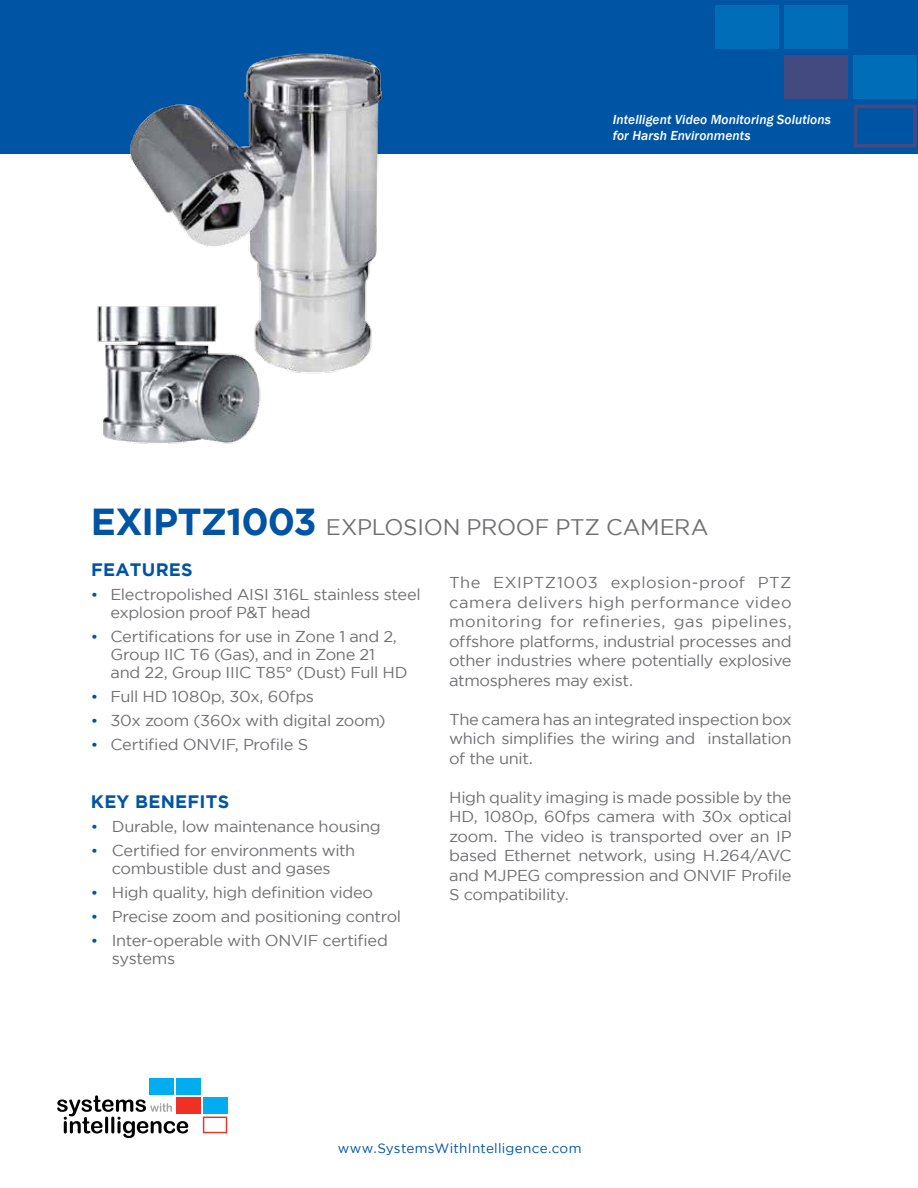
<style>
.page{position:relative;width:918px;height:1188px;background:#fff}
.page>*{position:absolute;margin:0;border:0;box-sizing:border-box;transform-origin:0 0}
.t1{font:22.5px "Gotham";letter-spacing:-.01em;color:#6f7073}
.t2{font:700 18px "Gotham";letter-spacing:.015em;color:#0054a4}
.t3{font:15.75px/19.5px "Gotham";letter-spacing:-.02em;color:#6f7073;text-align:justify;scale:1.04 1}
.t4{font:italic 500 13.5px/16.4px "Franklin Gothic";letter-spacing:.005em;color:#fff}
.t5{font:13.5px "Gotham";letter-spacing:.02em;color:#0054a4}
.s1{font-weight:700;font-size:37.5px;color:#0054a4}
.s2{font-size:15px;color:#0054a4}
</style>
<div class="page">
<svg style="left:57px;top:1095px;width:131px;height:43px"></svg>
<div style="left:149px;top:1078px;width:25px;height:17px;background:#00aeef"></div>
<div style="left:176px;top:1078px;width:24px;height:17px;background:#00aeef"></div>
<div style="left:176px;top:1097px;width:24px;height:17px;background:#ee3124"></div>
<div style="left:203px;top:1097px;width:24px;height:17px;background:#00aeef"></div>
<svg style="left:203px;top:1117px;width:24px;height:16px"></svg>
<div style="left:0;top:0;width:918px;height:153px;background:#0054a4"></div>
<div style="left:715px;top:6px;width:63px;height:43px;background:#006db8"></div>
<div style="left:784px;top:6px;width:63px;height:43px;background:#006db8"></div>
<div style="left:784px;top:55px;width:63px;height:43px;background:#424a80"></div>
<div style="left:854px;top:55px;width:63px;height:43px;background:#006db8"></div>
<svg style="left:854px;top:105px;width:63px;height:43px"></svg>
<img style="left:123px;top:53px;width:277px;height:321px">
<img style="left:97px;top:306px;width:173px;height:138px">
<p class="t4" style="left:613px;top:111px;width:220px">Intelligent Video Monitoring Solutions for Harsh Environments</p>
<h1 class="t1" style="left:91px;top:515px;width:619px"><span class="s1">EXIPTZ1003</span> EXPLOSION PROOF PTZ CAMERA</h1>
<p class="t2" style="left:91px;top:559px;width:103px">FEATURES</p>
<p class="t3" style="left:110px;top:585px;width:300px;line-height:18px;text-indent:-19px"><span class="s2">•</span> Electropolished AISI 316L stainless steel explosion proof P&amp;T head</p>
<p class="t3" style="left:110px;top:627px;width:287px;line-height:18px;text-align:left;text-indent:-19px"><span class="s2">•</span> Certifications for use in Zone 1 and 2,<br>Group IIC T6 (Gas), and in Zone 21 and 22, Group IIIC T85° (Dust) Full HD</p>
<p class="t3" style="left:91px;top:687px;width:216px"><span class="s2">•</span> Full HD 1080p, 30x, 60fps</p>
<p class="t3" style="left:91px;top:711px;width:285px"><span class="s2">•</span> 30x zoom (360x with digital zoom)</p>
<p class="t3" style="left:91px;top:735px;width:210px"><span class="s2">•</span> Certified ONVIF, Profile S</p>
<p class="t2" style="left:91px;top:791px;width:140px">KEY BENEFITS</p>
<p class="t3" style="left:91px;top:816px;width:280px"><span class="s2">•</span> Durable, low maintenance housing</p>
<p class="t3" style="left:91px;top:841px;width:256px;line-height:18px;text-align:center"><span class="s2">•</span> Certified for environments with combustible dust and gases</p>
<p class="t3" style="left:91px;top:882px;width:273px"><span class="s2">•</span> High quality, high definition video</p>
<p class="t3" style="left:91px;top:906px;width:300px"><span class="s2">•</span> Precise zoom and positioning control</p>
<p class="t3" style="left:112px;top:931px;width:267px;line-height:18px;text-indent:-21px"><span class="s2">•</span> Inter-operable with ONVIF certified systems</p>
<p class="t3" style="left:449px;top:573px;width:331px">The EXIPTZ1003 explosion-proof PTZ camera delivers high performance video monitoring for refineries, gas pipelines, offshore platforms, industrial processes and other industries where potentially explosive atmospheres may exist.</p>
<p class="t3" style="left:449px;top:709px;width:331px">The camera has an integrated inspection box which simplifies the wiring and installation of the unit.</p>
<p class="t3" style="left:449px;top:787px;width:331px">High quality imaging is made possible by the HD, 1080p, 60fps camera with 30x optical zoom. The video is transported over an IP based Ethernet network, using H.264/AVC and MJPEG compression and ONVIF Profile S compatibility.</p>
<p class="t5" style="left:338px;top:1141px;width:245px">www.SystemsWithIntelligence.com</p>
</div>
